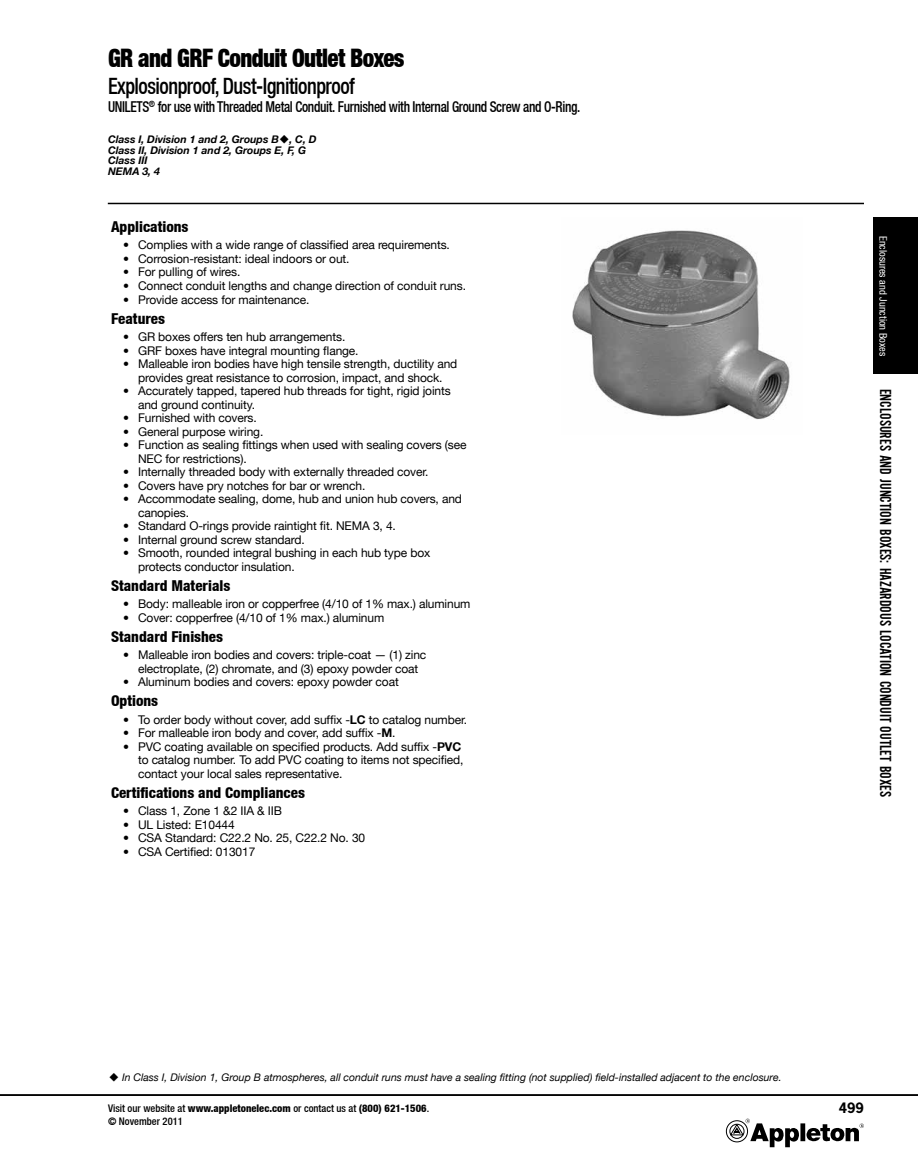
<style>
.page{position:relative;width:918px;height:1175px;background:#fff}
.page>*{position:absolute;margin:0;border:0;box-sizing:border-box;transform-origin:0 0}
.t1{font:900 condensed 25.5px "Helvetica Neue LT";letter-spacing:-.025em;color:#000;scale:.9 1}
.t2{font:500 condensed 22.5px "Helvetica Neue LT";letter-spacing:-.025em;color:#000;scale:.9 1}
.t3{font:16.5px "Alternate Gothic EF No Two";color:#000}
.t4{font:800 condensed 15px "Helvetica Neue LT";color:#000}
.t5{font:500 condensed 15px "Helvetica Neue LT";letter-spacing:-.025em;color:#000;scale:.89 1}
.t6{font:700 13.5px "News Gothic Std";color:#000}
.t7{font:12px/13.5px "Helvetica Neue LT";letter-spacing:-.01em;color:#000}
.t8{font:italic 10.5px "Helvetica Neue LT";color:#000}
.t9{font:italic 700 10.5px/10.5px "Helvetica Neue LT";color:#000}
.t10{font:500 condensed 10.5px/12.6px "Helvetica Neue LT";color:#000}
.t11{font:condensed 10.5px "Helvetica Neue LT";color:#fff}
.s1{font-weight:700}
.s2{font-weight:800}
</style>
<div class="page">
<img style="left:572px;top:230px;width:218px;height:190px">
<hr style="left:108px;top:203px;width:756px;height:1px;background:#000">
<div style="left:873px;top:218px;width:45px;height:156px;background:#000"></div>
<div style="left:800px;top:1123px;width:5px;height:18px;background:#000"></div>
<svg style="left:806px;top:1123px;width:58px;height:19px"></svg>
<svg style="left:726px;top:1118px;width:73px;height:29px"></svg>
<hr style="left:0;top:1094px;width:918px;height:1px;background:#000">
<h1 class="t1" style="left:108px;top:42px;width:331px">GR and GRF Conduit Outlet Boxes</h1>
<h2 class="t2" style="left:108px;top:72px;width:276px">Explosionproof, Dust-Ignitionproof</h2>
<p class="t5" style="left:108px;top:98px;width:532px">UNILETS<sup>®</sup> for use with Threaded Metal Conduit. Furnished with Internal Ground Screw and O-Ring.</p>
<p class="t9" style="left:108px;top:134px;width:210px">Class I, Division 1 and 2, Groups B◆, C, D<br>Class II, Division 1 and 2, Groups E, F, G<br>Class III<br>NEMA 3, 4</p>
<p class="t4" style="left:111px;top:217px;width:79px">Applications</p>
<p class="t7" style="left:123px;top:238px;width:328px">• Complies with a wide range of classified area requirements.</p>
<p class="t7" style="left:123px;top:252px;width:228px">• Corrosion-resistant: ideal indoors or out.</p>
<p class="t7" style="left:123px;top:265px;width:119px">• For pulling of wires.</p>
<p class="t7" style="left:123px;top:279px;width:345px">• Connect conduit lengths and change direction of conduit runs.</p>
<p class="t7" style="left:123px;top:292px;width:188px">• Provide access for maintenance.</p>
<p class="t4" style="left:111px;top:309px;width:55px">Features</p>
<p class="t7" style="left:123px;top:330px;width:224px">• GR boxes offers ten hub arrangements.</p>
<p class="t7" style="left:123px;top:343px;width:237px">• GRF boxes have integral mounting flange.</p>
<p class="t7" style="left:123px;top:357px;width:336px;text-align:center">• Malleable iron bodies have high tensile strength, ductility and provides great resistance to corrosion, impact, and shock.</p>
<p class="t7" style="left:138px;top:384px;width:314px;text-indent:-15px">• Accurately tapped, tapered hub threads for tight, rigid joints and ground continuity.</p>
<p class="t7" style="left:123px;top:411px;width:135px">• Furnished with covers.</p>
<p class="t7" style="left:123px;top:424px;width:142px">• General purpose wiring.</p>
<p class="t7" style="left:138px;top:438px;width:330px;text-indent:-15px">• Function as sealing fittings when used with sealing covers (see<br>NEC for restrictions).</p>
<p class="t7" style="left:123px;top:465px;width:307px">• Internally threaded body with externally threaded cover.</p>
<p class="t7" style="left:123px;top:478px;width:244px">• Covers have pry notches for bar or wrench.</p>
<p class="t7" style="left:138px;top:492px;width:325px;text-indent:-15px">• Accommodate sealing, dome, hub and union hub covers, and canopies.</p>
<p class="t7" style="left:123px;top:519px;width:274px">• Standard O-rings provide raintight fit. NEMA 3, 4.</p>
<p class="t7" style="left:123px;top:532px;width:183px">• Internal ground screw standard.</p>
<p class="t7" style="left:138px;top:546px;width:294px;text-indent:-15px">• Smooth, rounded integral bushing in each hub type box protects conductor insulation.</p>
<p class="t4" style="left:111px;top:576px;width:121px">Standard Materials</p>
<p class="t7" style="left:123px;top:597px;width:349px">• Body: malleable iron or copperfree (4/10 of 1% max.) aluminum</p>
<p class="t7" style="left:123px;top:610px;width:263px">• Cover: copperfree (4/10 of 1% max.) aluminum</p>
<p class="t4" style="left:111px;top:627px;width:114px">Standard Finishes</p>
<p class="t7" style="left:123px;top:648px;width:305px;text-align:center">• Malleable iron bodies and covers: triple-coat — (1) zinc electroplate, (2) chromate, and (3) epoxy powder coat</p>
<p class="t7" style="left:123px;top:675px;width:277px">• Aluminum bodies and covers: epoxy powder coat</p>
<p class="t4" style="left:111px;top:691px;width:49px">Options</p>
<p class="t7" style="left:123px;top:712px;width:346px">• To order body without cover, add suffix -<span class="s1">LC</span> to catalog number.</p>
<p class="t7" style="left:123px;top:726px;width:274px">• For malleable iron body and cover, add suffix -<span class="s1">M</span>.</p>
<p class="t7" style="left:138px;top:739px;width:327px;text-indent:-15px">• PVC coating available on specified products. Add suffix -<span class="s1">PVC </span>to catalog number. To add PVC coating to items not specified, contact your local sales representative.</p>
<p class="t4" style="left:111px;top:783px;width:195px">Certifications and Compliances</p>
<p class="t7" style="left:123px;top:804px;width:161px">• Class 1, Zone 1 &amp;2 IIA &amp; IIB</p>
<p class="t7" style="left:123px;top:817px;width:113px">• UL Listed: E10444</p>
<p class="t7" style="left:123px;top:831px;width:244px">• CSA Standard: C22.2 No. 25, C22.2 No. 30</p>
<p class="t7" style="left:123px;top:844px;width:134px">• CSA Certified: 013017</p>
<p class="t11" style="left:889px;top:236px;width:122px;rotate:90deg">Enclosures and Junction Boxes</p>
<h3 class="t3" style="left:894px;top:388px;width:410px;rotate:90deg">Enclosures and Junction Boxes: Hazardous Location Conduit Outlet Boxes</h3>
<p class="t8" style="left:109px;top:1071px;width:674px">◆ In Class I, Division 1, Group B atmospheres, all conduit runs must have a sealing fitting (not supplied) field-installed adjacent to the enclosure.</p>
<p class="t10" style="left:108px;top:1102px;width:323px">Visit our website at <span class="s2">www.appletonelec.com</span> or contact us at <span class="s2">(800) 621-1506</span>. © November 2011</p>
<p class="t6" style="left:839px;top:1099px;width:27px">499</p>
</div>
